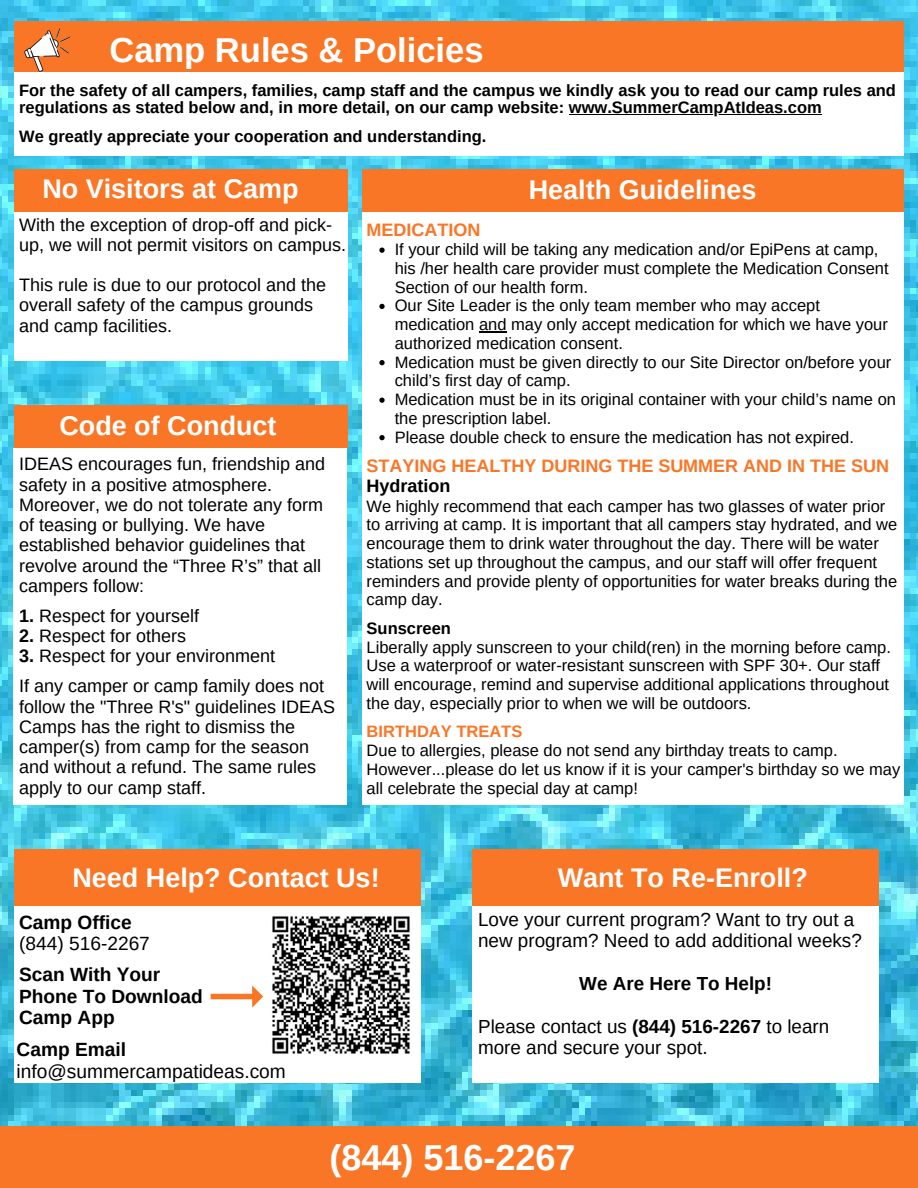
<style>
.page{position:relative;width:918px;height:1188px;background:#fff}
.page>*{position:absolute;margin:0;border:0;box-sizing:border-box;transform-origin:0 0}
.t1{font:700 36px "Arimo";color:#fff}
.t2{font:700 34.5px "Arimo";color:#fff}
.t3{font:700 27px "Arimo";color:#fff}
.t4{font:19.2px/21.3px "Arimo";color:#000}
.t5{font:700 19.2px/21.3px "Arimo";color:#000}
.t6{font:18.9px/21.3px "Arimo";color:#000}
.t7{font:700 18.9px "Arimo";color:#000}
.t8{font:18px/20.2px "Arimo";color:#000}
.t9{font:700 18px "Arimo";color:#f97626}
.t10{font:700 18px "Arimo";color:#000}
.t11{font:16.5px/18.8px "Arimo";color:#000}
.t12{font:700 16.5px/17.5px "Arimo";color:#000}
.t13{font:700 16.5px "Arimo";color:#f97626}
.s1{font-weight:700}
</style>
<div class="page">
<img style="left:0;top:0;width:918px;height:1127px">
<div style="left:14px;top:22px;width:890px;height:50px;background:#f97626"></div>
<div style="left:14px;top:72px;width:889px;height:83px;background:#fff"></div>
<div style="left:0;top:1127px;width:918px;height:61px;background:#f97626"></div>
<svg style="left:24px;top:28px;width:46px;height:44px"></svg>
<hr style="left:569px;top:114px;width:253px;height:1px;background:#000">
<div style="left:14px;top:169px;width:334px;height:43px;background:#f97626"></div>
<div style="left:14px;top:212px;width:334px;height:149px;background:#fff"></div>
<div style="left:14px;top:405px;width:334px;height:43px;background:#f97626"></div>
<div style="left:14px;top:448px;width:333px;height:357px;background:#fff"></div>
<div style="left:362px;top:169px;width:542px;height:43px;background:#f97626"></div>
<div style="left:362px;top:212px;width:542px;height:593px;background:#fff"></div>
<svg style="left:379px;top:248px;width:6px;height:5px"></svg>
<svg style="left:379px;top:304px;width:6px;height:5px"></svg>
<svg style="left:479px;top:332px;width:28px;height:1px"></svg>
<svg style="left:379px;top:360px;width:6px;height:5px"></svg>
<svg style="left:379px;top:398px;width:6px;height:5px"></svg>
<svg style="left:379px;top:435px;width:6px;height:5px"></svg>
<div style="left:473px;top:849px;width:406px;height:57px;background:#f97626"></div>
<div style="left:473px;top:906px;width:406px;height:176px;background:#fff"></div>
<div style="left:14px;top:904px;width:407px;height:178px;background:#fff"></div>
<div style="left:14px;top:849px;width:407px;height:57px;background:#f97626"></div>
<svg style="left:211px;top:985px;width:52px;height:23px"></svg>
<img style="left:272px;top:916px;width:138px;height:138px">
<h6 class="t2" style="left:109px;top:31px;width:376px">Camp Rules &amp; Policies</h6>
<p class="t12" style="left:19px;top:81px;width:878px">For the safety of all campers, families, camp staff and the campus we kindly ask you to read our camp rules and regulations as stated below and, in more detail, on our camp website: www.SummerCampAtIdeas.com</p>
<h1 class="t12" style="left:19px;top:127px;width:469px">We greatly appreciate your cooperation and understanding.</h1>
<h2 class="t3" style="left:42px;top:173px;width:258px">No Visitors at Camp</h2>
<p class="t8" style="left:19px;top:215px;width:328px">With the exception of drop-off and pick&shy;up, we will not permit visitors on campus.</p>
<h5 class="t8" style="left:19px;top:275px;width:309px">This rule is due to our protocol and the overall safety of the campus grounds and camp facilities.</h5>
<h5 class="t3" style="left:59px;top:411px;width:219px">Code of Conduct</h5>
<h5 class="t8" style="left:19px;top:454px;width:307px">IDEAS encourages fun, friendship and safety in a positive atmosphere.<br>Moreover, we do not tolerate any form of teasing or bullying. We have established behavior guidelines that revolve around the “Three R’s” that all campers follow:</h5>
<h2 class="t8" style="left:19px;top:605px;width:181px"><span class="s1">1.</span> Respect for yourself</h2>
<h2 class="t8" style="left:19px;top:626px;width:168px"><span class="s1">2.</span> Respect for others</h2>
<h2 class="t8" style="left:19px;top:646px;width:257px"><span class="s1">3.</span> Respect for your environment</h2>
<h5 class="t8" style="left:19px;top:676px;width:318px">If any camper or camp family does not follow the "Three R's" guidelines IDEAS Camps has the right to dismiss the camper(s) from camp for the season and without a refund. The same rules apply to our camp staff.</h5>
<h5 class="t3" style="left:529px;top:175px;width:229px">Health Guidelines</h5>
<h5 class="t9" style="left:367px;top:219px;width:115px">MEDICATION</h5>
<h2 class="t11" style="left:395px;top:240px;width:496px">If your child will be taking any medication and/or EpiPens at camp, his /her health care provider must complete the Medication Consent<br>Section of our health form.</h2>
<h3 class="t11" style="left:395px;top:296px;width:495px">Our Site Leader is the only team member who may accept medication and may only accept medication for which we have your authorized medication consent.</h3>
<p class="t11" style="left:395px;top:352px;width:498px">Medication must be given directly to our Site Director on/before your child’s first day of camp.</p>
<p class="t11" style="left:395px;top:390px;width:503px">Medication must be in its original container with your child’s name on the prescription label.</p>
<p class="t11" style="left:395px;top:427px;width:461px">Please double check to ensure the medication has not expired.</p>
<p class="t9" style="left:367px;top:455px;width:524px">STAYING HEALTHY DURING THE SUMMER AND IN THE SUN</p>
<p class="t10" style="left:367px;top:476px;width:85px">Hydration</p>
<p class="t11" style="left:367px;top:496px;width:532px">We highly recommend that each camper has two glasses of water prior to arriving at camp. It is important that all campers stay hydrated, and we encourage them to drink water throughout the day. There will be water stations set up throughout the campus, and our staff will offer frequent reminders and provide plenty of opportunities for water breaks during the camp day.</p>
<p class="t12" style="left:367px;top:619px;width:86px">Sunscreen</p>
<p class="t11" style="left:367px;top:637px;width:526px">Liberally apply sunscreen to your child(ren) in the morning before camp.<br>Use a waterproof or water-resistant sunscreen with SPF 30+. Our staff will encourage, remind and supervise additional applications throughout the day, especially prior to when we will be outdoors.</p>
<p class="t13" style="left:367px;top:722px;width:157px">BIRTHDAY TREATS</p>
<p class="t11" style="left:367px;top:741px;width:535px">Due to allergies, please do not send any birthday treats to camp.<br>However...please do let us know if it is your camper's birthday so we may all celebrate the special day at camp!</p>
<h4 class="t3" style="left:72px;top:863px;width:309px">Need Help? Contact Us!</h4>
<h2 class="t4" style="left:19px;top:911px;width:132px"><span class="s1">Camp Office </span>(844) 516-2267</h2>
<p class="t5" style="left:19px;top:964px;width:185px">Scan With Your<br>Phone To Download<br>Camp App</p>
<h5 class="t4" style="left:17px;top:1039px;width:271px"><span class="s1">Camp Email </span>info@summercampatideas.com</h5>
<p class="t3" style="left:558px;top:863px;width:252px">Want To Re-Enroll?</p>
<h2 class="t6" style="left:478px;top:909px;width:385px">Love your current program? Want to try out a new program? Need to add additional weeks?</h2>
<h5 class="t7" style="left:579px;top:973px;width:194px">We Are Here To Help!</h5>
<p class="t6" style="left:478px;top:1016px;width:353px">Please contact us <span class="s1">(844) 516-2267</span> to learn more and secure your spot.</p>
<h6 class="t1" style="left:329px;top:1137px;width:248px">(844) 516-2267</h6>
</div>
